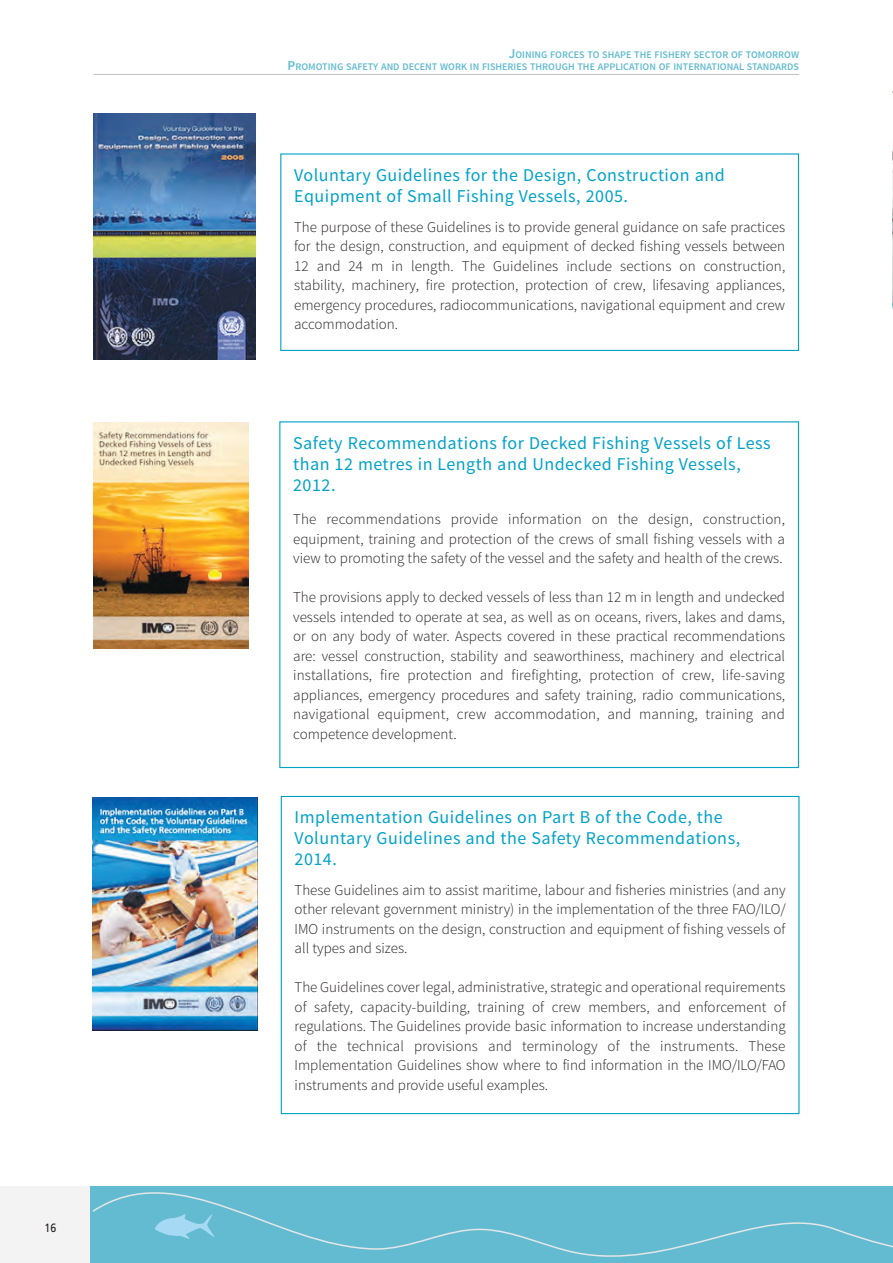
<style>
.page{position:relative;width:893px;height:1263px;background:#fff}
.page>*{position:absolute;margin:0;border:0;box-sizing:border-box;transform-origin:0 0}
.t1{font:18px/21px "Source Sans Pro";letter-spacing:.03em;color:#00a2c8}
.t2{font:300 15px/19.5px "Source Sans Pro";color:#231f20;text-align:justify}
.t3{font:12px "Frutiger LT Std";color:#231f20;scale:.88 1}
.t4{font:600 10.2px/12px "Source Sans Pro";color:#62bbd0;text-align:right}
.s1{font-size:13.5px}
</style>
<div class="page">
<div style="left:0;top:1186px;width:98px;height:77px;background:#f3f3f3"></div>
<hr style="left:94px;top:74px;width:705px;height:1px;background:#c1c1bf">
<div style="left:91px;top:1186px;width:802px;height:77px;background:#62bbd0"></div>
<div style="left:281px;top:796px;width:518px;height:318px;border:1px solid #00a2c8"></div>
<img style="left:93px;top:797px;width:165px;height:233px">
<div style="left:280px;top:153px;width:519px;height:198px;border:1px solid #00a2c8"></div>
<img style="left:94px;top:422px;width:155px;height:226px">
<img style="left:94px;top:114px;width:162px;height:246px">
<img style="left:892px;top:91px;width:1px;height:218px">
<p class="t3" style="left:45px;top:1221px;width:15px">16</p>
<p class="t4" style="left:287px;top:48px;width:513px"><span class="s1">J</span>OINING FORCES TO SHAPE THE FISHERY SECTOR OF TOMORROW<br><span class="s1">P</span>ROMOTING SAFETY AND DECENT WORK IN FISHERIES THROUGH THE APPLICATION OF INTERNATIONAL STANDARDS</p>
<p class="t1" style="left:294px;top:165px;width:432px">Voluntary Guidelines for the Design, Construction and<br>Equipment of Small Fishing Vessels, 2005.</p>
<p class="t2" style="left:294px;top:217px;width:493px">The purpose of these Guidelines is to provide general guidance on safe practices for the design, construction, and equipment of decked fishing vessels between 12 and 24 m in length. The Guidelines include sections on construction, stability, machinery, fire protection, protection of crew, lifesaving appliances, emergency procedures, radiocommunications, navigational equipment and crew accommodation.</p>
<p class="t1" style="left:293px;top:433px;width:479px">Safety Recommendations for Decked Fishing Vessels of Less than 12 metres in Length and Undecked Fishing Vessels,<br>2012.</p>
<p class="t2" style="left:293px;top:510px;width:493px">The recommendations provide information on the design, construction, equipment, training and protection of the crews of small fishing vessels with a view to promoting the safety of the vessel and the safety and health of the crews.</p>
<p class="t2" style="left:293px;top:588px;width:493px">The provisions apply to decked vessels of less than 12 m in length and undecked vessels intended to operate at sea, as well as on oceans, rivers, lakes and dams, or on any body of water. Aspects covered in these practical recommendations are: vessel construction, stability and seaworthiness, machinery and electrical installations, fire protection and firefighting, protection of crew, life-saving appliances, emergency procedures and safety training, radio communications, navigational equipment, crew accommodation, and manning, training and competence development.</p>
<p class="t1" style="left:295px;top:807px;width:447px">Implementation Guidelines on Part B of the Code, the<br>Voluntary Guidelines and the Safety Recommendations,<br>2014.</p>
<p class="t2" style="left:295px;top:880px;width:493px">These Guidelines aim to assist maritime, labour and fisheries ministries (and any other relevant government ministry) in the implementation of the three FAO/ILO/ IMO instruments on the design, construction and equipment of fishing vessels of all types and sizes.</p>
<p class="t2" style="left:295px;top:978px;width:493px">The Guidelines cover legal, administrative, strategic and operational requirements of safety, capacity-building, training of crew members, and enforcement of regulations. The Guidelines provide basic information to increase understanding of the technical provisions and terminology of the instruments. These Implementation Guidelines show where to find information in the IMO/ILO/FAO instruments and provide useful examples.</p>
</div>
